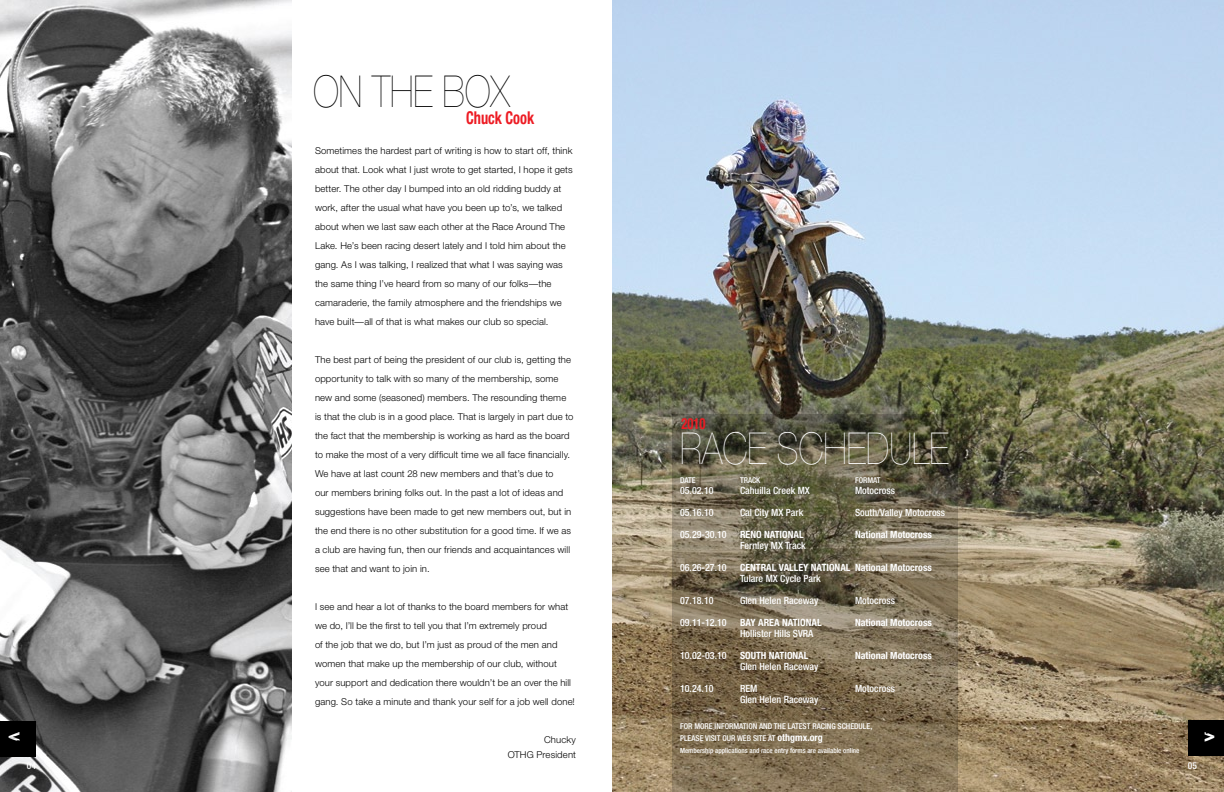
<style>
.page{position:relative;width:1224px;height:792px;background:#fff}
.page>*{position:absolute;margin:0;border:0;box-sizing:border-box;transform-origin:0 0}
.t1{font:200 44px "Helvetica Neue";color:#fff;scale:.82 1}
.t2{font:200 44px "Helvetica Neue";color:#000;scale:.82 1}
.t3{font:20px "Uptown";color:#fff}
.t4{font:700 condensed 17.6px "Helvetica Neue";color:#ed1c24;scale:.82 1}
.t5{font:700 condensed 15.4px "Helvetica Neue";color:#ed1c24;scale:.82 1}
.t6{font:500 condensed 10px "Helvetica Neue";color:#fff}
.t7{font:700 condensed 10px "Helvetica Neue";color:#fff}
.t8{font:300 9.5px/19px "Helvetica Neue";letter-spacing:.015em;color:#000}
.t9{font:500 condensed 9.5px "Helvetica Neue";color:#fff}
.t10{font:500 condensed 8px/12px "Helvetica Neue";color:#fff}
.t11{font:500 condensed 7px "Helvetica Neue";color:#fff}
.s1{font-weight:700;font-size:10px}
</style>
<div class="page">
<img style="left:612px;top:0;width:612px;height:792px">
<svg style="left:672px;top:414px;width:285px;height:378px;background:#746850"></svg>
<img style="left:0;top:0;width:292px;height:792px">
<div style="left:1188px;top:720px;width:36px;height:36px;background:#000"></div>
<div style="left:0;top:721px;width:36px;height:36px;background:#000"></div>
<h1 class="t2" style="left:313px;top:66px;width:241px">ON THE BOX</h1>
<h3 class="t4" style="left:466px;top:107px;width:85px">Chuck Cook</h3>
<p class="t8" style="left:315px;top:141px;width:259px">Sometimes the hardest part of writing is how to start off, think about that. Look what I just wrote to get started, I hope it gets better. The other day I bumped into an old ridding buddy at work, after the usual what have you been up to’s, we talked about when we last saw each other at the Race Around The Lake. He’s been racing desert lately and I told him about the gang. As I was talking, I realized that what I was saying was the same thing I’ve heard from so many of our folks—the camaraderie, the family atmosphere and the friendships we have built—all of that is what makes our club so special.</p>
<p class="t8" style="left:315px;top:350px;width:260px">The best part of being the president of our club is, getting the opportunity to talk with so many of the membership, some new and some (seasoned) members. The resounding theme is that the club is in a good place. That is largely in part due to the fact that the membership is working as hard as the board to make the most of a very difficult time we all face financially.<br>We have at last count 28 new members and that’s due to<br>our members brining folks out. In the past a lot of ideas and suggestions have been made to get new members out, but in the end there is no other substitution for a good time. If we as a club are having fun, then our friends and acquaintances will see that and want to join in.</p>
<p class="t8" style="left:315px;top:597px;width:261px">I see and hear a lot of thanks to the board members for what we do, I’ll be the first to tell you that I’m extremely proud<br>of the job that we do, but I’m just as proud of the men and women that make up the membership of our club, without your support and dedication there wouldn’t be an over the hill gang. So take a minute and thank your self for a job well done!</p>
<p class="t8" style="left:508px;top:732px;width:70px;line-height:15px;text-align:right">Chucky<br>OTHG President</p>
<h3 class="t5" style="left:681px;top:414px;width:31px">2010</h3>
<h1 class="t1" style="left:680px;top:423px;width:329px">RACE SCHEDULE</h1>
<p class="t10" style="left:680px;top:474px;width:17px">DATE</p>
<p class="t10" style="left:740px;top:474px;width:22px">TRACK</p>
<p class="t10" style="left:855px;top:474px;width:27px">FORMAT</p>
<p class="t6" style="left:680px;top:484px;width:35px">05.02.10</p>
<p class="t6" style="left:740px;top:484px;width:71px">Cahuilla Creek MX</p>
<p class="t6" style="left:855px;top:484px;width:41px">Motocross</p>
<p class="t6" style="left:680px;top:506px;width:35px">05.16.10</p>
<p class="t6" style="left:740px;top:506px;width:65px">Cal City MX Park</p>
<p class="t6" style="left:855px;top:506px;width:92px">South/Valley Motocross</p>
<p class="t6" style="left:680px;top:528px;width:48px">05.29-30.10</p>
<p class="t7" style="left:740px;top:528px;width:65px">RENO NATIONAL</p>
<p class="t7" style="left:855px;top:528px;width:78px">National Motocross</p>
<p class="t6" style="left:740px;top:539px;width:67px">Fernley MX Track</p>
<p class="t6" style="left:680px;top:561px;width:48px">06.26-27.10</p>
<p class="t7" style="left:740px;top:561px;width:193px">CENTRAL VALLEY NATIONAL National Motocross</p>
<p class="t6" style="left:740px;top:572px;width:82px">Tulare MX Cycle Park</p>
<p class="t6" style="left:680px;top:594px;width:35px">07.18.10</p>
<p class="t6" style="left:740px;top:594px;width:80px">Glen Helen Raceway</p>
<p class="t6" style="left:855px;top:594px;width:41px">Motocross</p>
<p class="t6" style="left:680px;top:616px;width:48px">09.11-12.10</p>
<p class="t7" style="left:740px;top:616px;width:83px">BAY AREA NATIONAL</p>
<p class="t7" style="left:855px;top:616px;width:78px">National Motocross</p>
<p class="t6" style="left:740px;top:627px;width:75px">Hollister Hills SVRA</p>
<p class="t6" style="left:680px;top:649px;width:48px">10.02-03.10</p>
<p class="t7" style="left:740px;top:649px;width:70px">SOUTH NATIONAL</p>
<p class="t7" style="left:855px;top:649px;width:78px">National Motocross</p>
<p class="t6" style="left:740px;top:660px;width:80px">Glen Helen Raceway</p>
<p class="t6" style="left:680px;top:682px;width:35px">10.24.10</p>
<p class="t6" style="left:740px;top:682px;width:19px">REM</p>
<p class="t6" style="left:855px;top:682px;width:41px">Motocross</p>
<p class="t6" style="left:740px;top:693px;width:80px">Glen Helen Raceway</p>
<p class="t10" style="left:680px;top:720px;width:194px">FOR MORE INFORMATION AND THE LATEST RACING SCHEDULE,<br>PLEASE VISIT OUR WEB SITE AT <span class="s1">othgmx.org</span></p>
<p class="t11" style="left:680px;top:747px;width:181px">Membership applications and race entry forms are available online</p>
<h2 class="t3" style="left:9px;top:726px;width:14px">&lt;</h2>
<h2 class="t3" style="left:1205px;top:726px;width:12px">&gt;</h2>
<p class="t9" style="left:27px;top:760px;width:11px">04</p>
<p class="t9" style="left:1188px;top:760px;width:11px">05</p>
</div>
